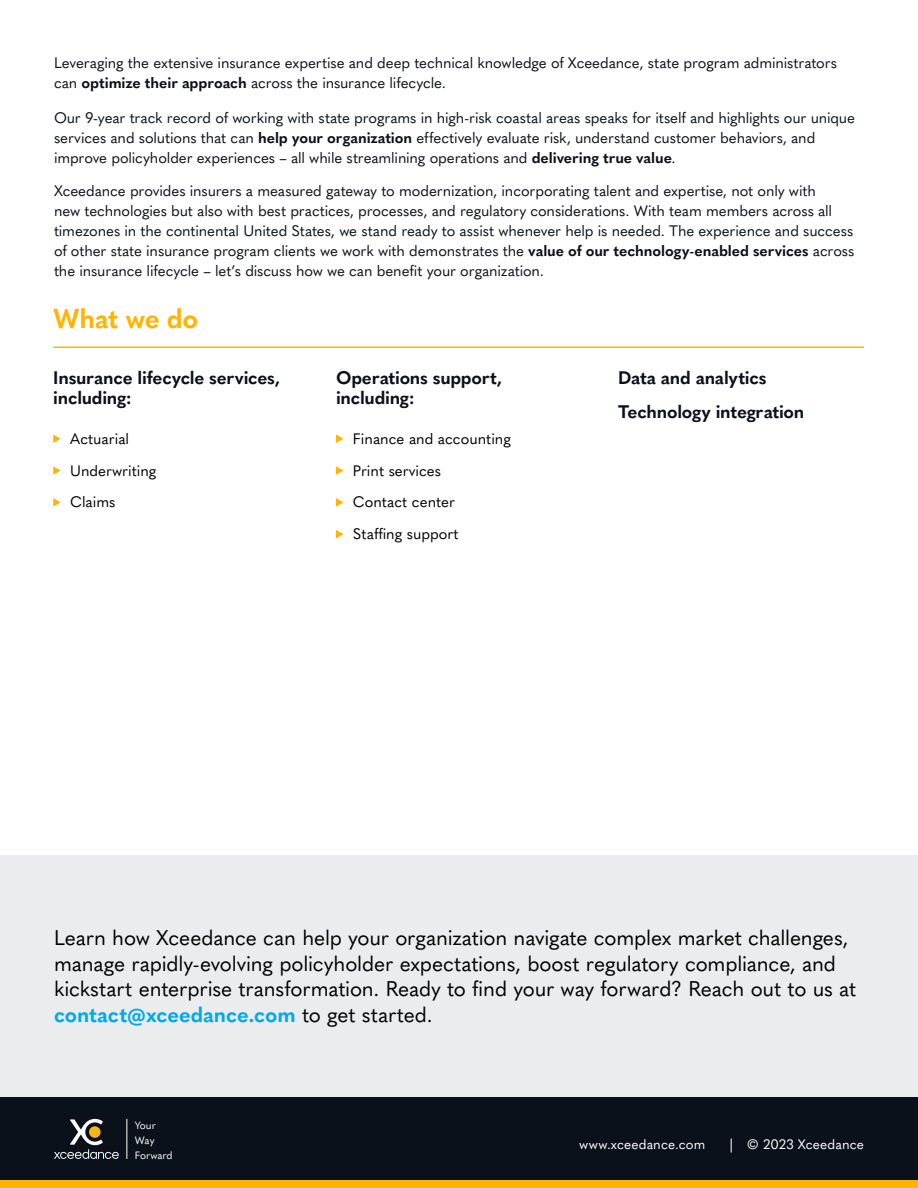
<style>
.page{position:relative;width:918px;height:1188px;background:#fff}
.page>*{position:absolute;margin:0;border:0;box-sizing:border-box;transform-origin:0 0}
.t1{font:700 27px "Quasimoda";letter-spacing:-.015em;color:#ffb500}
.t2{font:21px/25.5px "Quasimoda";letter-spacing:-.01em;color:#000}
.t3{font:700 18px/19.8px "Quasimoda";letter-spacing:-.015em;color:#0b111a}
.t4{font:15px/19.8px "Quasimoda";letter-spacing:-.01em;color:#0b111a}
.t5{font:15px/31.5px "Quasimoda";color:#000}
.t6{font:13.5px "Quasimoda";letter-spacing:.01em;color:#fff}
.t7{font:10.5px/15px "Quasimoda";color:#fff}
.s1{font-weight:700}
.s2{font-weight:700;color:#00a9eb}
</style>
<div class="page">
<hr style="left:53px;top:346px;width:811px;height:2px;background:#ffb500">
<svg style="left:53px;top:435px;width:8px;height:8px"></svg>
<svg style="left:336px;top:435px;width:7px;height:8px"></svg>
<svg style="left:53px;top:498px;width:8px;height:9px"></svg>
<svg style="left:336px;top:498px;width:7px;height:9px"></svg>
<svg style="left:336px;top:530px;width:7px;height:8px"></svg>
<svg style="left:53px;top:466px;width:8px;height:9px"></svg>
<svg style="left:336px;top:466px;width:7px;height:9px"></svg>
<div style="left:0;top:855px;width:918px;height:333px;background:#ebeced"></div>
<div style="left:0;top:1097px;width:918px;height:83px;background:#0b111a"></div>
<svg style="left:54px;top:1119px;width:65px;height:40px"></svg>
<div style="left:89px;top:1126px;width:12px;height:12px;background:#fcb415;border-radius:50%"></div>
<hr style="left:127px;top:1119px;width:1px;height:40px;background:#fff">
<div style="left:0;top:1180px;width:918px;height:8px;background:#ffb500"></div>
<p class="t4" style="left:54px;top:52px;width:785px">Leveraging the extensive insurance expertise and deep technical knowledge of Xceedance, state program administrators can <span class="s1">optimize their approach</span> across the insurance lifecycle.</p>
<p class="t4" style="left:54px;top:107px;width:803px">Our 9-year track record of working with state programs in high-risk coastal areas speaks for itself and highlights our unique services and solutions that can <span class="s1">help your organization</span> effectively evaluate risk, understand customer behaviors, and improve policyholder experiences – all while streamlining operations and <span class="s1">delivering true value</span>.</p>
<p class="t4" style="left:54px;top:180px;width:802px">Xceedance provides insurers a measured gateway to modernization, incorporating talent and expertise, not only with<br>new technologies but also with best practices, processes, and regulatory considerations. With team members across all timezones in the continental United States, we stand ready to assist whenever help is needed. The experience and success of other state insurance program clients we work with demonstrates the <span class="s1">value of our technology-enabled services</span> across the insurance lifecycle – let’s discuss how we can benefit your organization.</p>
<h1 class="t1" style="left:53px;top:297px;width:147px">What we do</h1>
<p class="t3" style="left:53px;top:367px;width:228px">Insurance lifecycle services, including:</p>
<p class="t3" style="left:336px;top:367px;width:168px">Operations support, including:</p>
<p class="t3" style="left:618px;top:360px;width:188px;line-height:33.3px">Data and analytics<br>Technology integration</p>
<p class="t5" style="left:70px;top:422px;width:88px">Actuarial<br>Underwriting<br>Claims</p>
<p class="t5" style="left:353px;top:422px;width:160px">Finance and accounting<br>Print services<br>Contact center<br>Staffing support</p>
<p class="t2" style="left:54px;top:924px;width:804px">Learn how Xceedance can help your organization navigate complex market challenges, manage rapidly-evolving policyholder expectations, boost regulatory compliance, and kickstart enterprise transformation. Ready to find your way forward? Reach out to us at <span class="s2">contact@xceedance.com</span> to get started.</p>
<p class="t7" style="left:135px;top:1117px;width:39px">Your<br>Way<br>Forward</p>
<p class="t6" style="left:579px;top:1134px;width:128px">www.xceedance.com</p>
<p class="t6" style="left:730px;top:1134px;width:5px">|</p>
<p class="t6" style="left:747px;top:1134px;width:119px">© 2023 Xceedance</p>
</div>
